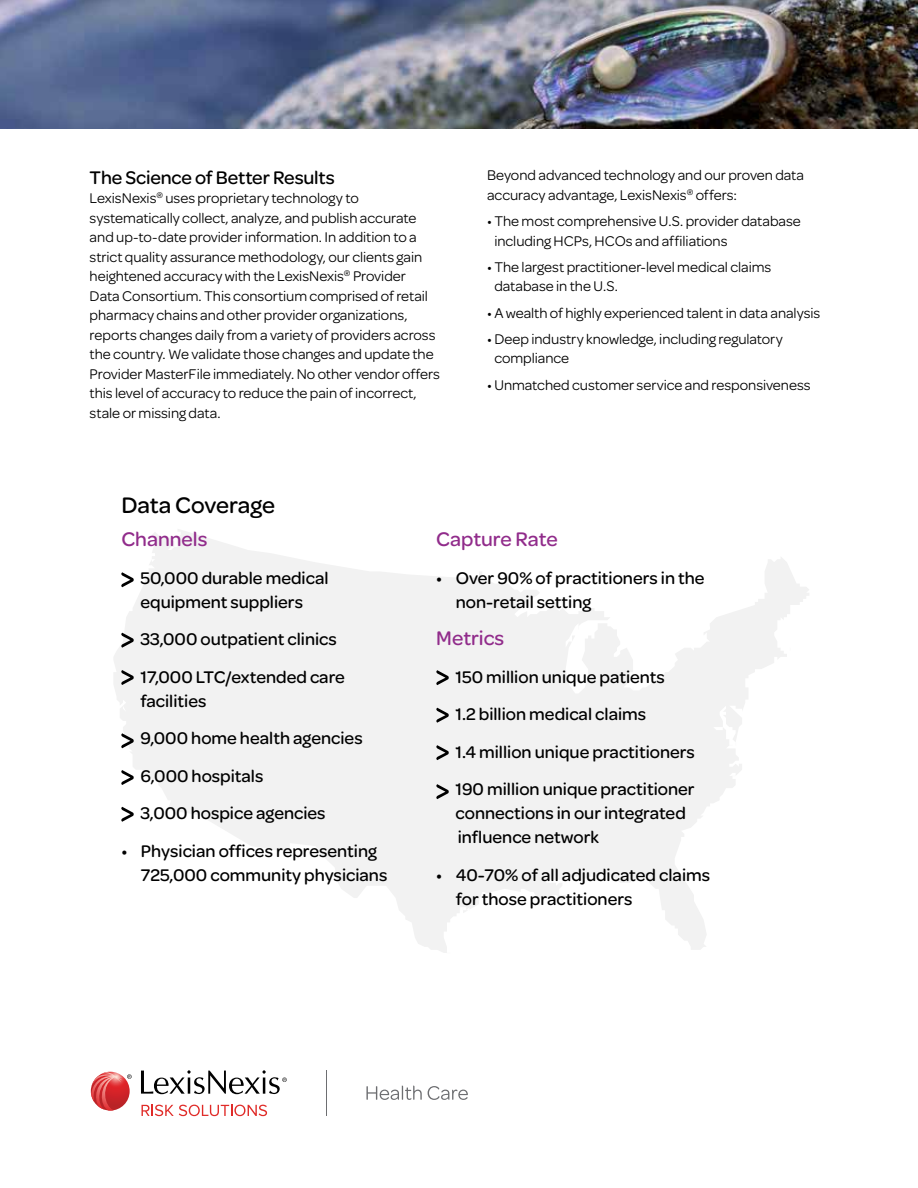
<style>
.page{position:relative;width:918px;height:1188px;background:#fff}
.page>*{position:absolute;margin:0;border:0;box-sizing:border-box;transform-origin:0 0}
.t1{font:500 24px "Omnes";letter-spacing:-.005em;color:#000}
.t2{font:500 21px "Omnes";color:#912c8b}
.t3{font:500 19.5px "Omnes";letter-spacing:-.01em;color:#000}
.t4{font:500 18px/37.5px "Omnes";color:#000}
.t5{font:15px/19.5px "Omnes";color:#000}
</style>
<div class="page">
<svg style="left:114px;top:529px;width:695px;height:424px;fill:#f2f2f2"></svg>
<svg style="left:121px;top:572px;width:13px;height:15px"></svg>
<svg style="left:121px;top:633px;width:13px;height:15px"></svg>
<svg style="left:436px;top:670px;width:13px;height:15px"></svg>
<svg style="left:436px;top:708px;width:13px;height:15px"></svg>
<svg style="left:436px;top:745px;width:13px;height:15px"></svg>
<svg style="left:436px;top:784px;width:13px;height:15px"></svg>
<svg style="left:121px;top:670px;width:13px;height:15px"></svg>
<svg style="left:121px;top:733px;width:13px;height:15px"></svg>
<svg style="left:121px;top:770px;width:13px;height:15px"></svg>
<svg style="left:121px;top:807px;width:13px;height:15px"></svg>
<hr style="left:326px;top:1070px;width:1px;height:46px;background:#6d6e71">
<svg style="left:366px;top:1086px;width:56px;height:14px"></svg>
<svg style="left:428px;top:1086px;width:40px;height:14px"></svg>
<svg style="left:142px;top:1105px;width:125px;height:11px"></svg>
<svg style="left:141px;top:1070px;width:146px;height:24px"></svg>
<svg style="left:91px;top:1072px;width:41px;height:39px"></svg>
<img style="left:0;top:0;width:918px;height:129px">
<h3 class="t3" style="left:90px;top:164px;width:247px">The Science of Better Results</h3>
<p class="t5" style="left:90px;top:187px;width:352px">LexisNexis<sup>®</sup> uses proprietary technology to systematically collect, analyze, and publish accurate and up-to-date provider information. In addition to a strict quality assurance methodology, our clients gain heightened accuracy with the LexisNexis<sup>®</sup> Provider<br>Data Consortium. This consortium comprised of retail pharmacy chains and other provider organizations, reports changes daily from a variety of providers across the country. We validate those changes and update the Provider MasterFile immediately. No other vendor offers this level of accuracy to reduce the pain of incorrect, stale or missing data.</p>
<h1 class="t1" style="left:122px;top:489px;width:155px">Data Coverage</h1>
<p class="t5" style="left:487px;top:165px;width:319px">Beyond advanced technology and our proven data accuracy advantage, LexisNexis<sup>®</sup> offers:</p>
<p class="t5" style="left:494px;top:211px;width:308px;text-indent:-7px">• The most comprehensive U.S. provider database including HCPs, HCOs and affiliations</p>
<p class="t5" style="left:494px;top:256px;width:279px;text-indent:-7px">• The largest practitioner-level medical claims database in the U.S.</p>
<p class="t5" style="left:487px;top:302px;width:335px">• A wealth of highly experienced talent in data analysis</p>
<p class="t5" style="left:494px;top:328px;width:290px;text-indent:-7px">• Deep industry knowledge, including regulatory compliance</p>
<p class="t5" style="left:487px;top:374px;width:325px">• Unmatched customer service and responsiveness</p>
<h2 class="t2" style="left:122px;top:525px;width:88px">Channels</h2>
<p class="t4" style="left:140px;top:565px;width:190px;line-height:24px">50,000 durable medical equipment suppliers</p>
<p class="t4" style="left:140px;top:619px;width:206px">33,000 outpatient clinics<br>17,000 LTC/extended care</p>
<p class="t4" style="left:140px;top:681px;width:224px">facilities<br>9,000 home health agencies<br>6,000 hospitals<br>3,000 hospice agencies</p>
<p class="t4" style="left:141px;top:838px;width:248px;line-height:24px;text-indent:-19px">• Physician offices representing<br>725,000 community physicians</p>
<h2 class="t2" style="left:436px;top:525px;width:123px">Capture Rate</h2>
<p class="t4" style="left:456px;top:565px;width:250px;line-height:24px;text-indent:-19px">• Over 90% of practitioners in the non-retail setting</p>
<h2 class="t2" style="left:436px;top:624px;width:70px">Metrics</h2>
<p class="t4" style="left:455px;top:657px;width:241px">150 million unique patients<br>1.2 billion medical claims<br>1.4 million unique practitioners<br>190 million unique practitioner</p>
<p class="t4" style="left:455px;top:800px;width:232px;line-height:24px">connections in our integrated influence network</p>
<p class="t4" style="left:456px;top:862px;width:256px;line-height:24px;text-indent:-19px">• 40-70% of all adjudicated claims for those practitioners</p>
</div>
